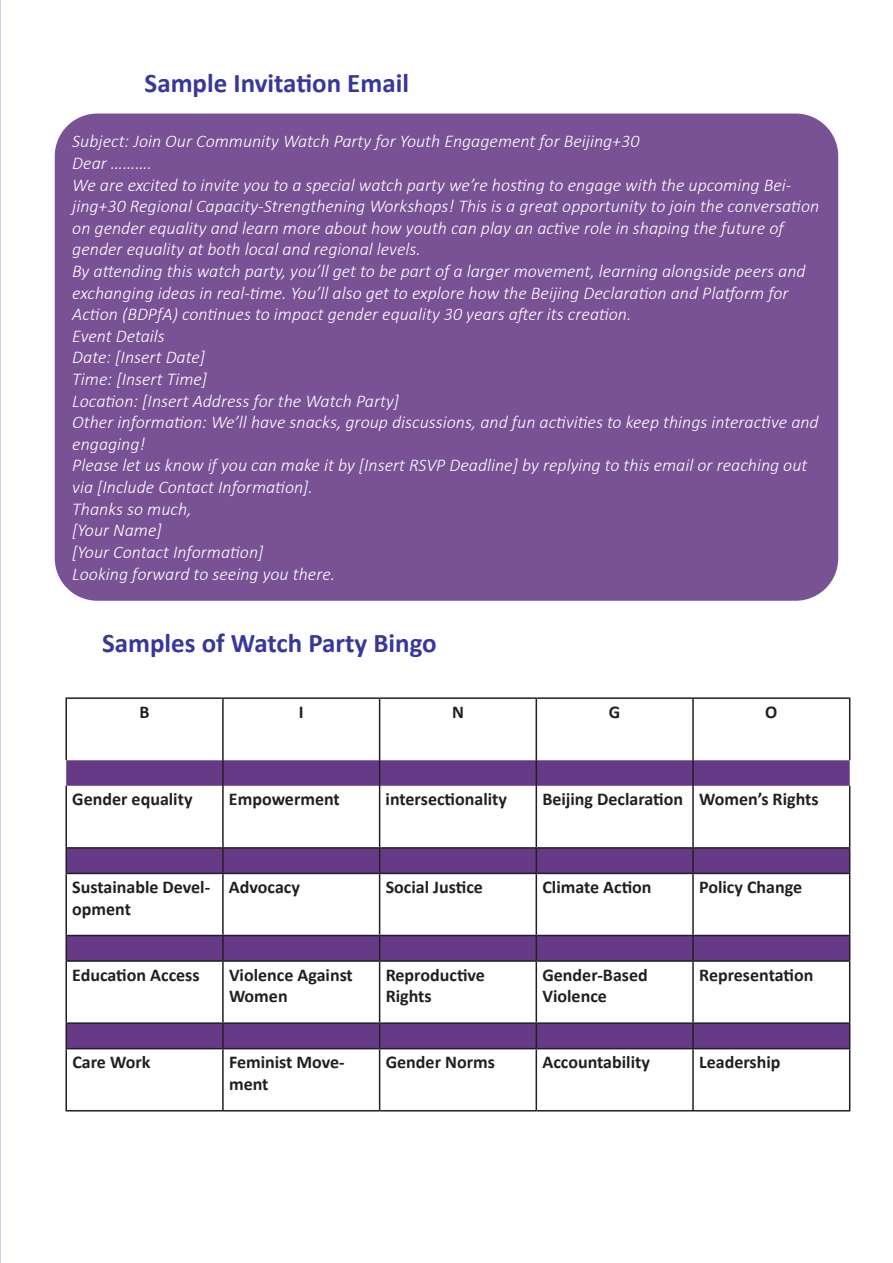
<style>
.page{position:relative;width:893px;height:1263px;background:#fff}
.page>*{position:absolute;margin:0;border:0;box-sizing:border-box;transform-origin:0 0}
.t1{font:700 27px "Calibri";color:#37379d}
.t2{font:italic 300 18px/21.6px "Calibri";color:#fff}
.t3{font:700 18px/21.6px "Calibri";color:#231f20}
</style>
<div class="page">
<div style="left:55px;top:114px;width:783px;height:487px;background:#795195;border-radius:43px"></div>
<svg style="left:67px;top:849px;width:782px;height:199px"></svg>
<hr style="left:65px;top:697px;width:158px;height:2px;background:#231f20">
<hr style="left:65px;top:699px;width:2px;height:61px;background:#231f20">
<hr style="left:223px;top:697px;width:157px;height:2px;background:#231f20">
<hr style="left:222px;top:699px;width:2px;height:61px;background:#231f20">
<hr style="left:380px;top:697px;width:156px;height:2px;background:#231f20">
<hr style="left:379px;top:699px;width:1px;height:61px;background:#231f20">
<hr style="left:536px;top:697px;width:157px;height:2px;background:#231f20">
<hr style="left:536px;top:699px;width:1px;height:61px;background:#231f20">
<hr style="left:693px;top:697px;width:157px;height:2px;background:#231f20">
<hr style="left:692px;top:699px;width:2px;height:61px;background:#231f20">
<hr style="left:849px;top:699px;width:1px;height:61px;background:#231f20">
<svg style="left:66px;top:760px;width:784px;height:26px;background:#693d88"></svg>
<hr style="left:692px;top:760px;width:2px;height:26px;background:#231f20">
<hr style="left:65px;top:786px;width:2px;height:61px;background:#231f20">
<hr style="left:222px;top:786px;width:2px;height:61px;background:#231f20">
<hr style="left:379px;top:786px;width:1px;height:61px;background:#231f20">
<hr style="left:536px;top:786px;width:1px;height:61px;background:#231f20">
<hr style="left:692px;top:786px;width:2px;height:61px;background:#231f20">
<hr style="left:849px;top:786px;width:1px;height:61px;background:#231f20">
<hr style="left:65px;top:847px;width:158px;height:2px;background:#231f20">
<hr style="left:65px;top:849px;width:2px;height:24px;background:#231f20">
<hr style="left:223px;top:847px;width:157px;height:2px;background:#231f20">
<hr style="left:222px;top:849px;width:2px;height:24px;background:#231f20">
<hr style="left:380px;top:847px;width:156px;height:2px;background:#231f20">
<svg style="left:379px;top:849px;width:1px;height:24px"></svg>
<hr style="left:536px;top:847px;width:157px;height:2px;background:#231f20">
<svg style="left:536px;top:849px;width:1px;height:24px"></svg>
<hr style="left:693px;top:847px;width:157px;height:2px;background:#231f20">
<hr style="left:692px;top:849px;width:2px;height:24px;background:#231f20">
<svg style="left:849px;top:849px;width:1px;height:24px"></svg>
<hr style="left:65px;top:873px;width:158px;height:1px;background:#231f20">
<hr style="left:65px;top:874px;width:2px;height:61px;background:#231f20">
<hr style="left:223px;top:873px;width:157px;height:1px;background:#231f20">
<hr style="left:222px;top:874px;width:2px;height:61px;background:#231f20">
<hr style="left:380px;top:873px;width:156px;height:1px;background:#231f20">
<hr style="left:379px;top:874px;width:1px;height:61px;background:#231f20">
<hr style="left:536px;top:873px;width:157px;height:1px;background:#231f20">
<hr style="left:536px;top:874px;width:1px;height:61px;background:#231f20">
<hr style="left:693px;top:873px;width:157px;height:1px;background:#231f20">
<hr style="left:692px;top:874px;width:2px;height:61px;background:#231f20">
<hr style="left:849px;top:874px;width:1px;height:61px;background:#231f20">
<hr style="left:65px;top:935px;width:158px;height:1px;background:#231f20">
<hr style="left:65px;top:936px;width:2px;height:24px;background:#231f20">
<hr style="left:223px;top:935px;width:157px;height:1px;background:#231f20">
<hr style="left:222px;top:936px;width:2px;height:24px;background:#231f20">
<hr style="left:380px;top:935px;width:156px;height:1px;background:#231f20">
<svg style="left:379px;top:936px;width:1px;height:24px"></svg>
<hr style="left:536px;top:935px;width:157px;height:1px;background:#231f20">
<svg style="left:536px;top:936px;width:1px;height:24px"></svg>
<hr style="left:693px;top:935px;width:157px;height:1px;background:#231f20">
<hr style="left:692px;top:936px;width:2px;height:24px;background:#231f20">
<svg style="left:849px;top:936px;width:1px;height:24px"></svg>
<hr style="left:65px;top:960px;width:158px;height:2px;background:#231f20">
<hr style="left:65px;top:962px;width:2px;height:60px;background:#231f20">
<hr style="left:223px;top:960px;width:157px;height:2px;background:#231f20">
<hr style="left:222px;top:962px;width:2px;height:60px;background:#231f20">
<hr style="left:380px;top:960px;width:156px;height:2px;background:#231f20">
<hr style="left:379px;top:962px;width:1px;height:60px;background:#231f20">
<hr style="left:536px;top:960px;width:157px;height:2px;background:#231f20">
<hr style="left:536px;top:962px;width:1px;height:60px;background:#231f20">
<hr style="left:693px;top:960px;width:157px;height:2px;background:#231f20">
<hr style="left:692px;top:962px;width:2px;height:60px;background:#231f20">
<hr style="left:849px;top:962px;width:1px;height:60px;background:#231f20">
<hr style="left:65px;top:1022px;width:158px;height:2px;background:#231f20">
<hr style="left:65px;top:1024px;width:2px;height:24px;background:#231f20">
<hr style="left:223px;top:1022px;width:157px;height:2px;background:#231f20">
<hr style="left:222px;top:1024px;width:2px;height:24px;background:#231f20">
<hr style="left:380px;top:1022px;width:156px;height:2px;background:#231f20">
<svg style="left:379px;top:1024px;width:1px;height:24px"></svg>
<hr style="left:536px;top:1022px;width:157px;height:2px;background:#231f20">
<svg style="left:536px;top:1024px;width:1px;height:24px"></svg>
<hr style="left:693px;top:1022px;width:157px;height:2px;background:#231f20">
<hr style="left:692px;top:1024px;width:2px;height:24px;background:#231f20">
<svg style="left:849px;top:1024px;width:1px;height:24px"></svg>
<hr style="left:65px;top:1048px;width:158px;height:1px;background:#231f20">
<hr style="left:65px;top:1049px;width:2px;height:61px;background:#231f20">
<hr style="left:223px;top:1048px;width:157px;height:1px;background:#231f20">
<hr style="left:222px;top:1049px;width:2px;height:61px;background:#231f20">
<hr style="left:380px;top:1048px;width:156px;height:1px;background:#231f20">
<hr style="left:379px;top:1049px;width:1px;height:61px;background:#231f20">
<hr style="left:536px;top:1048px;width:157px;height:1px;background:#231f20">
<hr style="left:536px;top:1049px;width:1px;height:61px;background:#231f20">
<hr style="left:693px;top:1048px;width:157px;height:1px;background:#231f20">
<hr style="left:692px;top:1049px;width:2px;height:61px;background:#231f20">
<hr style="left:849px;top:1049px;width:1px;height:61px;background:#231f20">
<hr style="left:65px;top:1110px;width:158px;height:1px;background:#231f20">
<hr style="left:223px;top:1110px;width:157px;height:1px;background:#231f20">
<hr style="left:380px;top:1110px;width:156px;height:1px;background:#231f20">
<hr style="left:536px;top:1110px;width:157px;height:1px;background:#231f20">
<hr style="left:693px;top:1110px;width:157px;height:1px;background:#231f20">
<svg style="left:0;top:0;width:1px;height:1263px"></svg>
<p class="t1" style="left:145px;top:64px;width:266px">Sample Invitation Email</p>
<p class="t2" style="left:72px;top:130px;width:569px">Subject: Join Our Community Watch Party for Youth Engagement for Beijing+30</p>
<p class="t2" style="left:72px;top:152px;width:81px">Dear ……….</p>
<p class="t2" style="left:72px;top:174px;width:748px">We are excited to invite you to a special watch party we’re hosting to engage with the upcoming Bei&shy;jing+30 Regional Capacity-Strengthening Workshops! This is a great opportunity to join the conversation on gender equality and learn more about how youth can play an active role in shaping the future of gender equality at both local and regional levels.</p>
<p class="t2" style="left:72px;top:260px;width:735px">By attending this watch party, you’ll get to be part of a larger movement, learning alongside peers and exchanging ideas in real-time. You’ll also get to explore how the Beijing Declaration and Platform for<br>Action (BDPfA) continues to impact gender equality 30 years after its creation.</p>
<p class="t2" style="left:72px;top:325px;width:94px">Event Details</p>
<p class="t2" style="left:72px;top:346px;width:134px">Date: [Insert Date]</p>
<p class="t2" style="left:72px;top:368px;width:136px">Time: [Insert Time]</p>
<p class="t2" style="left:72px;top:390px;width:328px">Location: [Insert Address for the Watch Party]</p>
<p class="t2" style="left:72px;top:411px;width:748px">Other information: We’ll have snacks, group discussions, and fun activities to keep things interactive and engaging!</p>
<p class="t2" style="left:72px;top:454px;width:737px">Please let us know if you can make it by [Insert RSVP Deadline] by replying to this email or reaching out via [Include Contact Information].</p>
<p class="t2" style="left:72px;top:498px;width:121px">Thanks so much,</p>
<p class="t2" style="left:72px;top:519px;width:91px">[Your Name]</p>
<p class="t2" style="left:72px;top:541px;width:193px">[Your Contact Information]</p>
<p class="t2" style="left:72px;top:562px;width:264px">Looking forward to seeing you there.</p>
<p class="t1" style="left:102px;top:624px;width:336px">Samples of Watch Party Bingo</p>
<p class="t3" style="left:140px;top:701px;width:12px">B</p>
<p class="t3" style="left:299px;top:701px;width:6px">I</p>
<p class="t3" style="left:452px;top:701px;width:13px">N</p>
<p class="t3" style="left:609px;top:701px;width:13px">G</p>
<p class="t3" style="left:765px;top:701px;width:14px">O</p>
<p class="t3" style="left:72px;top:788px;width:122px">Gender equality</p>
<p class="t3" style="left:229px;top:788px;width:112px">Empowerment</p>
<p class="t3" style="left:386px;top:788px;width:123px">intersectionality</p>
<p class="t3" style="left:542px;top:788px;width:142px">Beijing Declaration</p>
<p class="t3" style="left:699px;top:788px;width:121px">Women’s Rights</p>
<p class="t3" style="left:72px;top:876px;width:139px">Sustainable Devel&shy;opment</p>
<p class="t3" style="left:229px;top:876px;width:72px">Advocacy</p>
<p class="t3" style="left:386px;top:876px;width:99px">Social Justice</p>
<p class="t3" style="left:542px;top:876px;width:111px">Climate Action</p>
<p class="t3" style="left:699px;top:876px;width:105px">Policy Change</p>
<p class="t3" style="left:72px;top:963px;width:129px">Education Access</p>
<p class="t3" style="left:229px;top:963px;width:125px">Violence Against<br>Women</p>
<p class="t3" style="left:386px;top:963px;width:101px">Reproductive<br>Rights</p>
<p class="t3" style="left:542px;top:963px;width:107px">Gender-Based<br>Violence</p>
<p class="t3" style="left:699px;top:963px;width:116px">Representation</p>
<p class="t3" style="left:72px;top:1051px;width:80px">Care Work</p>
<p class="t3" style="left:229px;top:1051px;width:117px">Feminist Move&shy;ment</p>
<p class="t3" style="left:386px;top:1051px;width:111px">Gender Norms</p>
<p class="t3" style="left:542px;top:1051px;width:109px">Accountability</p>
<p class="t3" style="left:699px;top:1051px;width:83px">Leadership</p>
</div>
